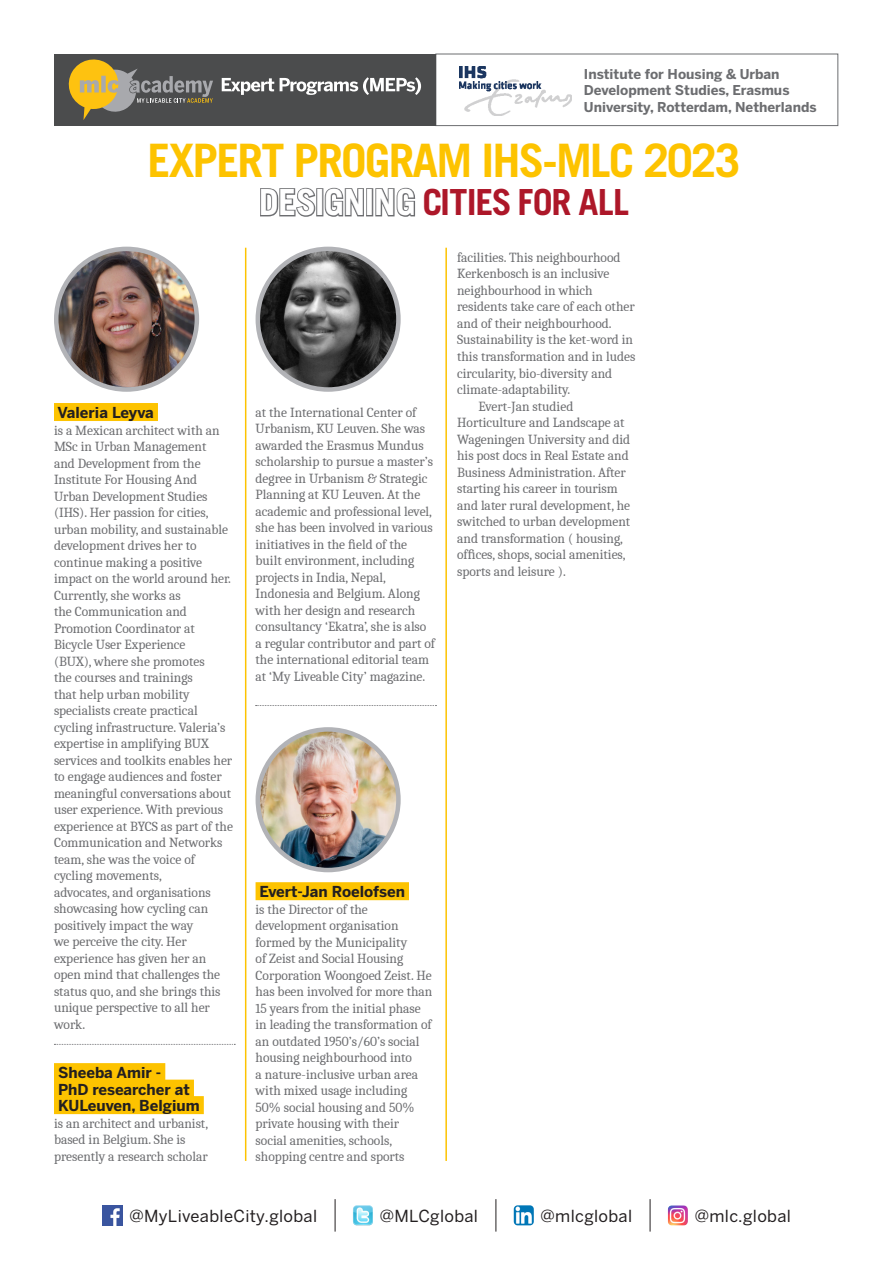
<style>
.page{position:relative;width:893px;height:1263px;background:#fff}
.page>*{position:absolute;margin:0;border:0;box-sizing:border-box;transform-origin:0 0}
.t1{font:700 46.2px "Trade Gothic";letter-spacing:-.04em;color:#fdc300}
.t2{font:700 36px "Trade Gothic";letter-spacing:-.02em;color:#ad1729}
.t3{font:16.5px "Benton Sans";letter-spacing:.02em;color:#231f20}
.t4{font:700 15px "Benton Sans";color:#231f20}
.t5{font:13.5px/16.5px "Caladea";color:#6c6d70}
.t6{font:700 13.5px/16.5px "Benton Sans";color:#6c6d70}
.s1{color:#6c6d70}
</style>
<div class="page">
<div style="left:435px;top:54px;width:403px;height:72px;background:#fff;border:1px solid #6c6d70"></div>
<div style="left:54px;top:54px;width:382px;height:72px;background:#4b4c4d"></div>
<svg style="left:68px;top:59px;width:145px;height:61px"></svg>
<svg style="left:222px;top:78px;width:52px;height:17px"></svg>
<svg style="left:280px;top:77px;width:141px;height:18px"></svg>
<div style="left:54px;top:1063px;width:111px;height:18px;background:#fdc300"></div>
<div style="left:54px;top:1079px;width:140px;height:18px;background:#fdc300"></div>
<div style="left:54px;top:1096px;width:150px;height:18px;background:#fdc300"></div>
<img style="left:258px;top:249px;width:140px;height:140px;border-radius:70px">
<div style="left:256px;top:247px;width:145px;height:145px;border:4px solid #b2b3b7;border-radius:50%"></div>
<img style="left:459px;top:67px;width:113px;height:49px">
<img style="left:102px;top:1205px;width:21px;height:21px">
<hr style="left:335px;top:1199px;width:1px;height:32px;background:#231f20">
<hr style="left:495px;top:1199px;width:1px;height:32px;background:#231f20">
<hr style="left:650px;top:1199px;width:1px;height:32px;background:#231f20">
<img style="left:353px;top:1205px;width:20px;height:20px">
<img style="left:514px;top:1205px;width:20px;height:20px">
<img style="left:668px;top:1205px;width:20px;height:20px">
<hr style="left:245px;top:248px;width:1px;height:913px;background:#fdc300">
<hr style="left:445px;top:248px;width:2px;height:913px;background:#fdc300">
<svg style="left:54px;top:1044px;width:181px;height:1px"></svg>
<svg style="left:256px;top:705px;width:180px;height:1px"></svg>
<div style="left:54px;top:403px;width:104px;height:18px;background:#fdc300"></div>
<img style="left:56px;top:249px;width:141px;height:140px;border-radius:70px">
<div style="left:54px;top:247px;width:145px;height:145px;border:4px solid #b2b3b7;border-radius:50%"></div>
<img style="left:258px;top:729px;width:140px;height:141px;border-radius:70px">
<div style="left:256px;top:727px;width:145px;height:145px;border:4px solid #b2b3b7;border-radius:50%"></div>
<div style="left:256px;top:882px;width:153px;height:18px;background:#fdc300"></div>
<p class="t6" style="left:584px;top:65px;width:234px">Institute for Housing &amp; Urban<br>Development Studies, Erasmus<br>University, Rotterdam, Netherlands</p>
<p class="t1" style="left:148px;top:132px;width:594px">EXPERT PROGRAM IHS-MLC 2023</p>
<p class="t2" style="left:259px;top:180px;width:372px"><span class="s1">DESIGNING</span> CITIES FOR ALL</p>
<p class="t4" style="left:58px;top:404px;width:98px">Valeria Leyva</p>
<p class="t5" style="left:54px;top:421px;width:178px">is a Mexican architect with an<br>MSc in Urban Management<br>and Development from the<br>Institute For Housing And<br>Urban Development Studies (IHS). Her passion for cities, urban mobility, and sustainable development drives her to continue making a positive impact on the world around her.<br>Currently, she works as</p>
<p class="t5" style="left:54px;top:603px;width:180px">the Communication and<br>Promotion Coordinator at<br>Bicycle User Experience<br>(BUX), where she promotes<br>the courses and trainings<br>that help urban mobility specialists create practical cycling infrastructure. Valeria’s expertise in amplifying BUX services and toolkits enables her to engage audiences and foster meaningful conversations about user experience. With previous experience at BYCS as part of the<br>Communication and Networks team, she was the voice of cycling movements,</p>
<p class="t5" style="left:54px;top:883px;width:158px">advocates, and organisations showcasing how cycling can positively impact the way</p>
<p class="t5" style="left:54px;top:933px;width:168px">we perceive the city. Her experience has given her an open mind that challenges the status quo, and she brings this unique perspective to all her work.</p>
<p class="t4" style="left:58px;top:1064px;width:105px">Sheeba Amir -</p>
<p class="t4" style="left:58px;top:1080px;width:133px">PhD researcher at</p>
<p class="t4" style="left:58px;top:1097px;width:143px">KULeuven, Belgium</p>
<p class="t5" style="left:54px;top:1114px;width:156px">is an architect and urbanist, based in Belgium. She is presently a research scholar</p>
<p class="t5" style="left:256px;top:404px;width:181px">at the International Center of<br>Urbanism, KU Leuven. She was awarded the Erasmus Mundus scholarship to pursue a master’s degree in Urbanism &amp; Strategic<br>Planning at KU Leuven. At the academic and professional level, she has been involved in various initiatives in the field of the built environment, including projects in India, Nepal,<br>Indonesia and Belgium. Along with her design and research consultancy ‘Ekatra’, she is also a regular contributor and part of the international editorial team at ‘My Liveable City’ magazine.</p>
<p class="t5" style="left:457px;top:249px;width:180px">facilities. This neighbourhood<br>Kerkenbosch is an inclusive neighbourhood in which residents take care of each other and of their neighbourhood.<br>Sustainability is the ket-word in this transformation and in ludes circularity, bio-diversity and climate-adaptability.</p>
<p class="t5" style="left:457px;top:397px;width:175px;text-indent:21px">Evert-Jan studied<br>Horticulture and Landscape at<br>Wageningen University and did his post docs in Real Estate and<br>Business Administration. After starting his career in tourism and later rural development, he switched to urban development and transformation ( housing, offices, shops, social amenities, sports and leisure ).</p>
<p class="t4" style="left:260px;top:883px;width:147px">Evert-Jan Roelofsen</p>
<p class="t5" style="left:256px;top:901px;width:178px">is the Director of the development organisation formed by the Municipality<br>of Zeist and Social Housing<br>Corporation Woongoed Zeist. He has been involved for more than<br>15 years from the initial phase in leading the transformation of an outdated 1950’s/60’s social housing neighbourhood into<br>a nature-inclusive urban area with mixed usage including<br>50% social housing and 50% private housing with their social amenities, schools, shopping centre and sports</p>
<p class="t3" style="left:129px;top:1206px;width:189px">@MyLiveableCity.global</p>
<p class="t3" style="left:380px;top:1206px;width:100px">@MLCglobal</p>
<p class="t3" style="left:541px;top:1206px;width:93px">@mlcglobal</p>
<p class="t3" style="left:695px;top:1206px;width:98px">@mlc.global</p>
</div>
